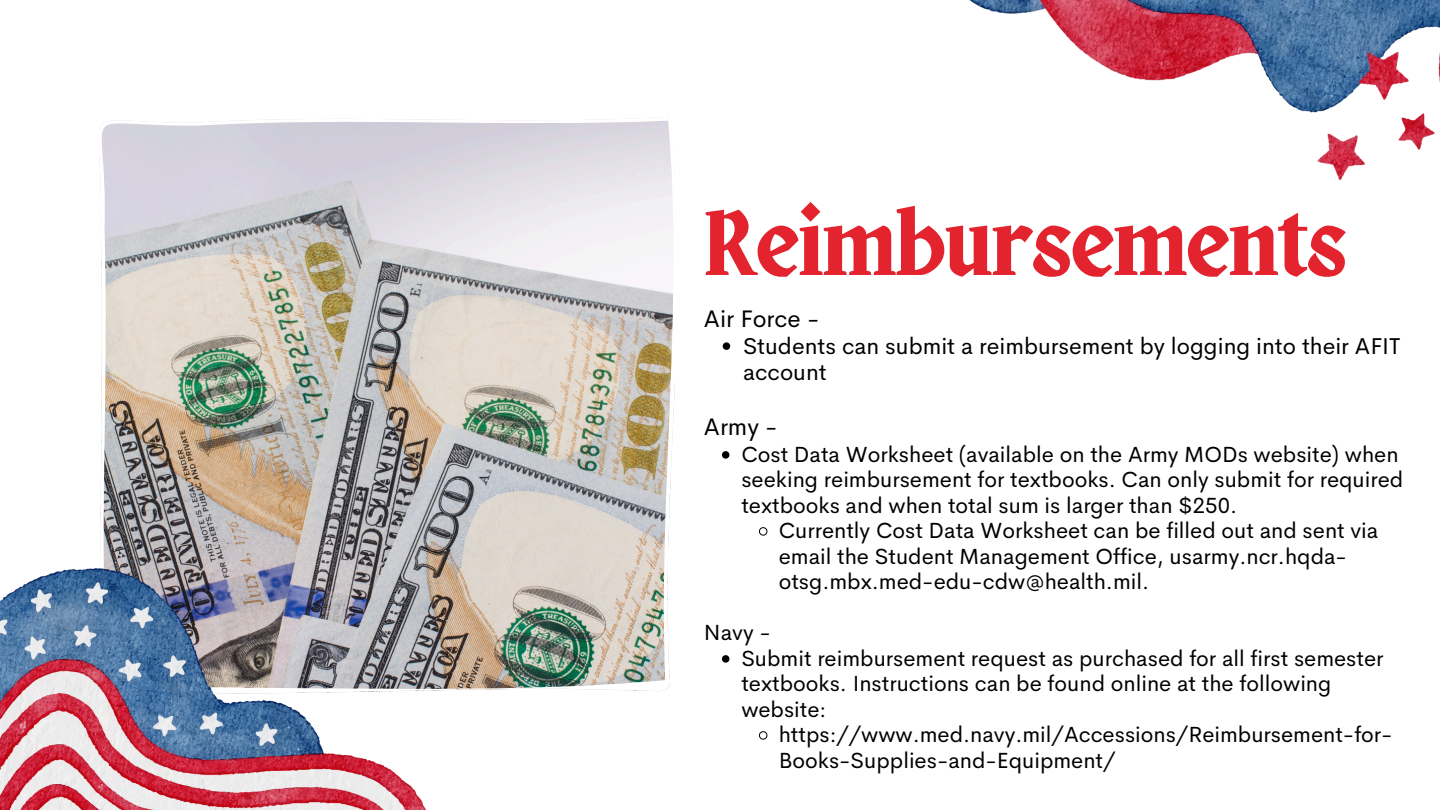
<style>
.page{position:relative;width:1440px;height:810px;background:#fff}
.page>*{position:absolute;margin:0;border:0;box-sizing:border-box;transform-origin:0 0}
.t1{font:700 92px "Obra Letra";letter-spacing:-.02em;color:#e3242e}
.t2{font:24px "Cerebri Sans";color:#000}
.t3{font:23px/26.2px "Cerebri Sans";color:#000}
.t4{font:22px/25.5px "Cerebri Sans";color:#000}
</style>
<div class="page">
<img style="left:99px;top:117px;width:576px;height:574px">
<img style="left:0;top:568px;width:429px;height:242px">
<img style="left:969px;top:0;width:471px;height:180px">
<svg style="left:723px;top:342px;width:7px;height:8px"></svg>
<svg style="left:722px;top:451px;width:7px;height:8px"></svg>
<svg style="left:759px;top:527px;width:9px;height:9px"></svg>
<svg style="left:722px;top:655px;width:7px;height:8px"></svg>
<svg style="left:759px;top:731px;width:9px;height:9px"></svg>
<p class="t1" style="left:704px;top:203px;width:645px">Reimbursements</p>
<p class="t2" style="left:704px;top:303px;width:117px">Air Force -</p>
<p class="t3" style="left:743px;top:332px;width:659px">Students can submit a reimbursement by logging into their AFIT account</p>
<h1 class="t2" style="left:704px;top:411px;width:75px">Army -</h1>
<p class="t4" style="left:741px;top:441px;width:664px">Cost Data Worksheet (available on the Army MODs website) when seeking reimbursement for textbooks. Can only submit for required textbooks and when total sum is larger than $250.</p>
<p class="t4" style="left:779px;top:518px;width:601px">Currently Cost Data Worksheet can be filled out and sent via email the Student Management Office, usarmy.ncr.hqda&shy;otsg.mbx.med-edu-cdw@health.mil.</p>
<p class="t4" style="left:704px;top:620px;width:68px">Navy -</p>
<p class="t4" style="left:741px;top:645px;width:644px">Submit reimbursement request as purchased for all first semester textbooks. Instructions can be found online at the following website:</p>
<p class="t4" style="left:779px;top:722px;width:615px">https://www.med.navy.mil/Accessions/Reimbursement-for-<br>Books-Supplies-and-Equipment/</p>
</div>
